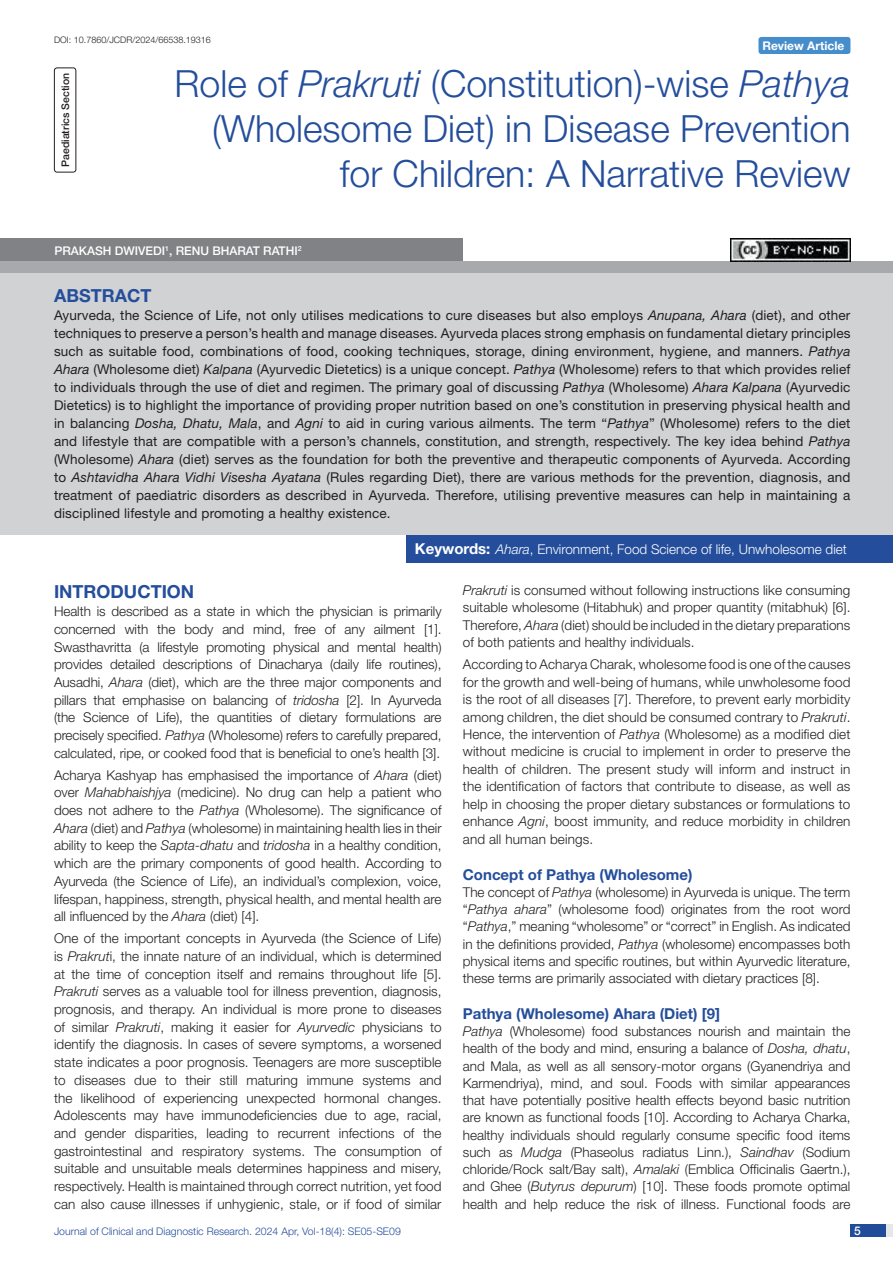
<style>
.page{position:relative;width:893px;height:1263px;background:#fff}
.page>*{position:absolute;margin:0;border:0;box-sizing:border-box;transform-origin:0 0}
.t1{font:300 37.5px/45px "Helvetica Neue";color:#244e9b;text-align:right}
.Heading{font:700 18px "Helvetica Neue";color:#244e9b}
.Abstract_head{font:700 18px "Helvetica Neue";color:#244e9b}
.HEAD_2{font:700 15px "Helvetica Neue";color:#244e9b}
.Body_text{font:300 13.5px/17.7px "Helvetica Neue";color:#231f20;text-align:justify}
.Abstract_Text{font:13.5px/18px "Helvetica Neue";letter-spacing:.01em;color:#231f20;text-align:justify}
.Key_words{font:300 13.5px "Helvetica Neue";color:#fff}
.Author{font:500 12px "Helvetica Neue";color:#fff}
.t2{font:700 12px "Helvetica Neue";color:#fff}
.t3{font:300 10.5px "Helvetica Neue";color:#244e9b}
.section{font:500 10.5px "Helvetica Neue";color:#231f20}
.DOI{font:300 9px "Helvetica Neue";color:#231f20}
.s1{font-style:italic}
.s2{font-weight:700;font-size:15px}
</style>
<div class="page">
<div style="left:850px;top:1224px;width:43px;height:13px;background:#e6e7e9"></div>
<div style="left:850px;top:1224px;width:35px;height:13px;background:#214c99"></div>
<div style="left:54px;top:68px;width:22px;height:104px;border:1px solid #231f20;border-radius:3px"></div>
<div style="left:758px;top:37px;width:92px;height:17px;background:#468ecb;border-radius:3px"></div>
<div style="left:0;top:261px;width:893px;height:12px;background:#a8a9ad"></div>
<div style="left:0;top:238px;width:463px;height:23px;background:#808285"></div>
<div style="left:0;top:273px;width:893px;height:261px;background:#d1d2d4"></div>
<div style="left:407px;top:534px;width:486px;height:28px;background:#244e9b"></div>
<img style="left:730px;top:239px;width:120px;height:22px">
<p class="DOI" style="left:54px;top:35px;width:158px">DOI: 10.7860/JCDR/2024/66538.19316</p>
<p class="section" style="left:59px;top:167px;width:95px;rotate:-90deg">PAEDIATRICS SECTION</p>
<p class="t1" style="left:175px;top:60px;width:677px">Role of <span class="s1">Prakruti</span> (Constitution)-wise <span class="s1">Pathya </span>(Wholesome Diet) in Disease Prevention for Children: A Narrative Review</p>
<p class="t2" style="left:762px;top:38px;width:83px">Review Article</p>
<p class="Author" style="left:54px;top:243px;width:249px">PRAKASH DWIVEDI<sup>1</sup>, RENU BHARAT RATHI<sup>2</sup></p>
<p class="Abstract_head" style="left:54px;top:284px;width:99px">ABSTRACT</p>
<p class="Abstract_Text" style="left:54px;top:305px;width:798px">Ayurveda, the Science of Life, not only utilises medications to cure diseases but also employs <span class="s1">Anupana, Ahara</span> (diet), and other techniques to preserve a person’s health and manage diseases. Ayurveda places strong emphasis on fundamental dietary principles such as suitable food, combinations of food, cooking techniques, storage, dining environment, hygiene, and manners. <span class="s1">Pathya Ahara</span> (Wholesome diet) <span class="s1">Kalpana</span> (Ayurvedic Dietetics) is a unique concept. <span class="s1">Pathya</span> (Wholesome) refers to that which provides relief to individuals through the use of diet and regimen. The primary goal of discussing <span class="s1">Pathya</span> (Wholesome) <span class="s1">Ahara Kalpana</span> (Ayurvedic Dietetics) is to highlight the importance of providing proper nutrition based on one’s constitution in preserving physical health and in balancing <span class="s1">Dosha, Dhatu, Mala</span>, and <span class="s1">Agni</span> to aid in curing various ailments. The term “<span class="s1">Pathya</span>” (Wholesome) refers to the diet and lifestyle that are compatible with a person’s channels, constitution, and strength, respectively. The key idea behind <span class="s1">Pathya </span>(Wholesome) <span class="s1">Ahara</span> (diet) serves as the foundation for both the preventive and therapeutic components of Ayurveda. According to <span class="s1">Ashtavidha Ahara Vidhi Visesha Ayatana</span> (Rules regarding Diet), there are various methods for the prevention, diagnosis, and treatment of paediatric disorders as described in Ayurveda. Therefore, utilising preventive measures can help in maintaining a disciplined lifestyle and promoting a healthy existence.</p>
<p class="Key_words" style="left:415px;top:541px;width:433px"><span class="s2">Keywords:</span> <span class="s1">Ahara</span>, Environment, Food Science of life, Unwholesome diet</p>
<p class="Heading" style="left:54px;top:581px;width:142px">INTRODUCTION</p>
<p class="Body_text" style="left:54px;top:602px;width:389px">Health is described as a state in which the physician is primarily concerned with the body and mind, free of any ailment [1].<br>Swasthavritta (a lifestyle promoting physical and mental health) provides detailed descriptions of Dinacharya (daily life routines), Ausadhi, <span class="s1">Ahara</span> (diet), which are the three major components and pillars that emphasise on balancing of <span class="s1">tridosha</span> [2]. In Ayurveda (the Science of Life), the quantities of dietary formulations are precisely specified. <span class="s1">Pathya</span> (Wholesome) refers to carefully prepared, calculated, ripe, or cooked food that is beneficial to one’s health [3].</p>
<p class="Body_text" style="left:54px;top:766px;width:389px">Acharya Kashyap has emphasised the importance of <span class="s1">Ahara</span> (diet) over <span class="s1">Mahabhaishjya</span> (medicine). No drug can help a patient who does not adhere to the <span class="s1">Pathya</span> (Wholesome). The significance of <span class="s1">Ahara</span> (diet) and <span class="s1">Pathya</span> (wholesome) in maintaining health lies in their ability to keep the <span class="s1">Sapta-dhatu</span> and <span class="s1">tridosha</span> in a healthy condition, which are the primary components of good health. According to Ayurveda (the Science of Life), an individual’s complexion, voice, lifespan, happiness, strength, physical health, and mental health are all influenced by the <span class="s1">Ahara</span> (diet) [4].</p>
<p class="Body_text" style="left:54px;top:929px;width:389px">One of the important concepts in Ayurveda (the Science of Life) is <span class="s1">Prakrut</span>i, the innate nature of an individual, which is determined at the time of conception itself and remains throughout life [5].<br><span class="s1">Prakruti</span> serves as a valuable tool for illness prevention, diagnosis, prognosis, and therapy. An individual is more prone to diseases of similar <span class="s1">Prakruti</span>, making it easier for <span class="s1">Ayurvedic</span> physicians to identify the diagnosis. In cases of severe symptoms, a worsened state indicates a poor prognosis. Teenagers are more susceptible to diseases due to their still maturing immune systems and the likelihood of experiencing unexpected hormonal changes.<br>Adolescents may have immunodeficiencies due to age, racial, and gender disparities, leading to recurrent infections of the gastrointestinal and respiratory systems. The consumption of suitable and unsuitable meals determines happiness and misery, respectively. Health is maintained through correct nutrition, yet food can also cause illnesses if unhygienic, stale, or if food of similar</p>
<p class="Body_text" style="left:463px;top:581px;width:389px"><span class="s1">Prakruti</span> is consumed without following instructions like consuming suitable wholesome (Hitabhuk) and proper quantity (mitabhuk) [6].<br>Therefore, <span class="s1">Ahara</span> (diet) should be included in the dietary preparations of both patients and healthy individuals.</p>
<p class="Body_text" style="left:463px;top:655px;width:389px">According to Acharya Charak, wholesome food is one of the causes for the growth and well-being of humans, while unwholesome food is the root of all diseases [7]. Therefore, to prevent early morbidity among children, the diet should be consumed contrary to <span class="s1">Prakruti</span>.<br>Hence, the intervention of <span class="s1">Pathya</span> (Wholesome) as a modified diet without medicine is crucial to implement in order to preserve the health of children. The present study will inform and instruct in the identification of factors that contribute to disease, as well as help in choosing the proper dietary substances or formulations to enhance <span class="s1">Agni</span>, boost immunity, and reduce morbidity in children and all human beings.</p>
<p class="HEAD_2" style="left:463px;top:865px;width:231px">Concept of Pathya (Wholesome)</p>
<p class="Body_text" style="left:463px;top:883px;width:389px;line-height:17.2px">The concept of <span class="s1">Pathya</span> (wholesome) in Ayurveda is unique. The term “<span class="s1">Pathya ahara</span>” (wholesome food) originates from the root word “<span class="s1">Pathya</span>,” meaning “wholesome” or “correct” in English. As indicated in the definitions provided, <span class="s1">Pathya</span> (wholesome) encompasses both physical items and specific routines, but within Ayurvedic literature, these terms are primarily associated with dietary practices [8].</p>
<p class="HEAD_2" style="left:463px;top:1004px;width:259px">Pathya (Wholesome) Ahara (Diet) [9]</p>
<p class="Body_text" style="left:463px;top:1022px;width:389px;line-height:17.2px"><span class="s1">Pathya</span> (Wholesome) food substances nourish and maintain the health of the body and mind, ensuring a balance of <span class="s1">Dosha, dhatu</span>, and Mala, as well as all sensory-motor organs (Gyanendriya and Karmendriya), mind, and soul. Foods with similar appearances that have potentially positive health effects beyond basic nutrition are known as functional foods [10]. According to Acharya Charka, healthy individuals should regularly consume specific food items such as <span class="s1">Mudga</span> (Phaseolus radiatus Linn.), <span class="s1">Saindhav</span> (Sodium chloride/Rock salt/Bay salt), <span class="s1">Amalaki</span> (Emblica Officinalis Gaertn.), and Ghee (<span class="s1">Butyrus depurum</span>) [10]. These foods promote optimal health and help reduce the risk of illness. Functional foods are</p>
<p class="t3" style="left:54px;top:1225px;width:348px">Journal of Clinical and Diagnostic Research. 2024 Apr, Vol-18(4): SE05-SE09</p>
<p class="Author" style="left:854px;top:1223px;width:8px">5</p>
</div>
